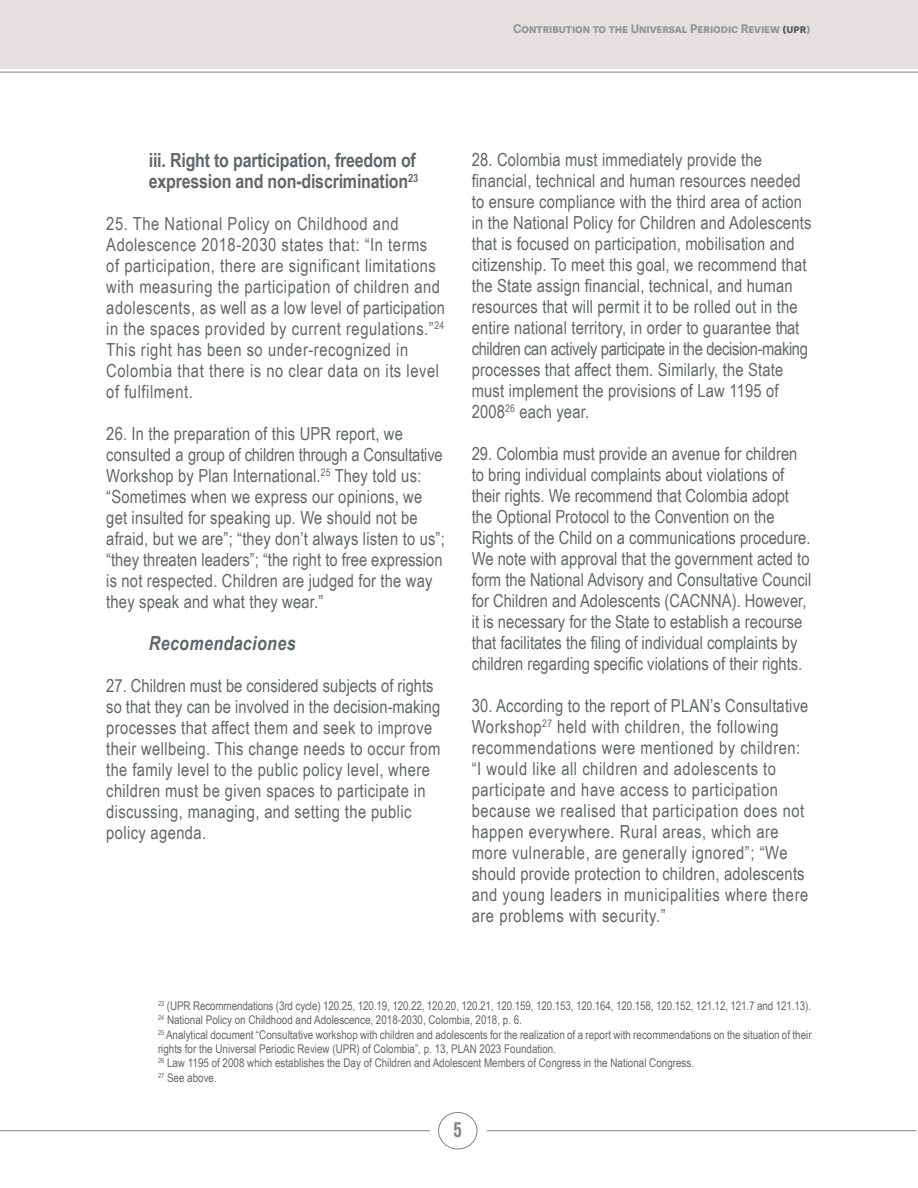
<style>
.page{position:relative;width:918px;height:1188px;background:#fff}
.page>*{position:absolute;margin:0;border:0;box-sizing:border-box;transform-origin:0 0}
.t1{font:21px "Bebas Neue";color:#828183}
.t2{font:700 19.5px/21px "Arial Narrow";letter-spacing:-.01em;color:#636668}
.t3{font:italic 700 19.5px "Arial Narrow";letter-spacing:.02em;color:#636668}
.t4{font:18px/21px "Arial Narrow";letter-spacing:.01em;color:#636668}
.t5{font:18px/21px "Arial Narrow";letter-spacing:.03em;color:#636668}
.t6{font:12px/14.4px "Arial Narrow";color:#636668}
.t7{font:700 12px "Adelle Sans";color:#939598}
.s1{color:#5c5c5f}
</style>
<div class="page">
<div style="left:0;top:0;width:918px;height:68px;background:#e4e0e0"></div>
<div style="left:438px;top:1112px;width:39px;height:37px;border:1px solid #828183;border-radius:50%"></div>
<hr style="left:0;top:1130px;width:430px;height:1px;background:#828183">
<hr style="left:0;top:72px;width:918px;height:1px;background:#828183">
<hr style="left:487px;top:1130px;width:429px;height:1px;background:#828183">
<p class="t7" style="left:513px;top:22px;width:299px">Contribution to the Universal Periodic Review <span class="s1">(Upr</span>)</p>
<p class="t2" style="left:149px;top:149px;width:271px">iii. Right to participation, freedom of expression and non-discrimination<sup>23</sup></p>
<p class="t5" style="left:106px;top:213px;width:340px">25. The National Policy on Childhood and Adolescence 2018-2030 states that: “In terms<br>of participation, there are significant limitations with measuring the participation of children and adolescents, as well as a low level of participation in the spaces provided by current regulations.”<sup>24<br></sup>This right has been so under-recognized in Colombia that there is no clear data on its level of fulfilment.</p>
<p class="t4" style="left:106px;top:423px;width:340px">26. In the preparation of this UPR report, we consulted a group of children through a Consultative Workshop by Plan International.<sup>25</sup> They told us: “Sometimes when we express our opinions, we get insulted for speaking up. We should not be afraid, but we are”; “they don’t always listen to us”; “they threaten leaders”; “the right to free expression is not respected. Children are judged for the way they speak and what they wear.”</p>
<p class="t3" style="left:149px;top:629px;width:148px">Recomendaciones</p>
<p class="t4" style="left:106px;top:675px;width:336px">27. Children must be considered subjects of rights so that they can be involved in the decision-making processes that affect them and seek to improve their wellbeing. This change needs to occur from the family level to the public policy level, where children must be given spaces to participate in discussing, managing, and setting the public policy agenda.</p>
<p class="t4" style="left:472px;top:149px;width:341px">28. Colombia must immediately provide the financial, technical and human resources needed to ensure compliance with the third area of action in the National Policy for Children and Adolescents that is focused on participation, mobilisation and citizenship. To meet this goal, we recommend that the State assign financial, technical, and human resources that will permit it to be rolled out in the entire national territory, in order to guarantee that children can actively participate in the decision-making processes that affect them. Similarly, the State must implement the provisions of Law 1195 of 2008<sup>26</sup> each year.</p>
<p class="t4" style="left:472px;top:443px;width:341px">29. Colombia must provide an avenue for children to bring individual complaints about violations of their rights. We recommend that Colombia adopt the Optional Protocol to the Convention on the Rights of the Child on a communications procedure.<br>We note with approval that the government acted to form the National Advisory and Consultative Council for Children and Adolescents (CACNNA). However, it is necessary for the State to establish a recourse that facilitates the filing of individual complaints by children regarding specific violations of their rights.</p>
<p class="t5" style="left:472px;top:695px;width:338px">30. According to the report of PLAN’s Consultative Workshop<sup>27</sup> held with children, the following recommendations were mentioned by children: “I would like all children and adolescents to participate and have access to participation because we realised that participation does not happen everywhere. Rural areas, which are more vulnerable, are generally ignored”; “We should provide protection to children, adolescents and young leaders in municipalities where there are problems with security.”</p>
<p class="t6" style="left:158px;top:998px;width:655px"><sup>23</sup> (UPR Recommendations (3rd cycle) 120.25, 120.19, 120.22, 120.20, 120.21, 120.159, 120.153, 120.164, 120.158, 120.152, 121.12, 121.7 and 121.13).</p>
<p class="t6" style="left:158px;top:1012px;width:366px"><sup>24</sup> National Policy on Childhood and Adolescence, 2018-2030, Colombia, 2018, p. 6.</p>
<p class="t6" style="left:158px;top:1027px;width:655px"><sup>25</sup> Analytical document “Consultative workshop with children and adolescents for the realization of a report with recommendations on the situation of their rights for the Universal Periodic Review (UPR) of Colombia”, p. 13, PLAN 2023 Foundation.</p>
<p class="t6" style="left:158px;top:1055px;width:538px"><sup>26</sup> Law 1195 of 2008 which establishes the Day of Children and Adolescent Members of Congress in the National Congress.</p>
<p class="t6" style="left:158px;top:1070px;width:60px"><sup>27</sup> See above.</p>
<p class="t1" style="left:454px;top:1118px;width:10px">5</p>
</div>
